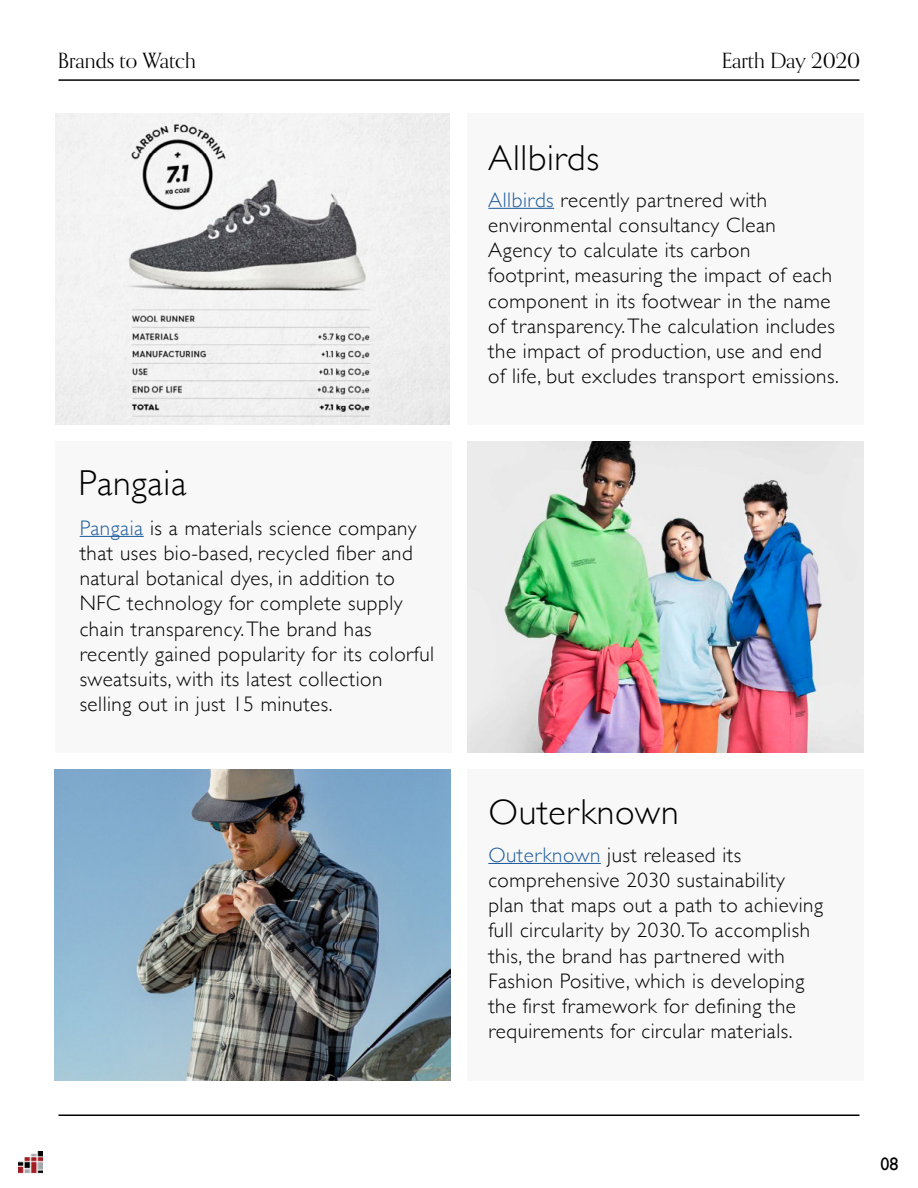
<style>
.page{position:relative;width:918px;height:1188px;background:#fff}
.page>*{position:absolute;margin:0;border:0;box-sizing:border-box;transform-origin:0 0}
.t1{font:300 36px "Gill Sans";letter-spacing:.02em;color:#000}
.t2{font:300 21px/25.2px "Gill Sans";letter-spacing:.025em;color:#000}
.t3{font:21px "Orpheus Pro";color:#000}
.t4{font:18px "Gill Sans";color:#000}
.s1{color:#215e9e}
</style>
<div class="page">
<div style="left:468px;top:113px;width:396px;height:311px;background:#f8f8f8"></div>
<img style="left:71px;top:113px;width:361px;height:311px">
<hr style="left:58px;top:1114px;width:802px;height:2px;background:#000">
<img style="left:19px;top:1152px;width:24px;height:22px">
<hr style="left:58px;top:79px;width:802px;height:2px;background:#000">
<div style="left:56px;top:441px;width:396px;height:312px;background:#f8f8f8"></div>
<img style="left:468px;top:441px;width:396px;height:312px">
<div style="left:468px;top:770px;width:396px;height:311px;background:#f8f8f8"></div>
<img style="left:54px;top:770px;width:396px;height:311px">
<hr style="left:488px;top:208px;width:66px;height:1px;background:#215e9e">
<hr style="left:80px;top:536px;width:64px;height:1px;background:#215e9e">
<hr style="left:488px;top:863px;width:113px;height:1px;background:#215e9e">
<p class="t3" style="left:58px;top:47px;width:139px">Brands to Watch</p>
<p class="t3" style="left:722px;top:47px;width:140px">Earth Day 2020</p>
<h1 class="t1" style="left:488px;top:129px;width:112px">Allbirds</h1>
<h1 class="t1" style="left:79px;top:455px;width:109px">Pangaia</h1>
<p class="t2" style="left:80px;top:514px;width:356px"><span class="s1">Pangaia</span> is a materials science company that uses bio-based, recycled fiber and natural botanical dyes, in addition to NFC technology for complete supply chain transparency. The brand has recently gained popularity for its colorful sweatsuits, with its latest collection selling out in just 15 minutes.</p>
<p class="t2" style="left:488px;top:186px;width:352px"><span class="s1">Allbirds</span> recently partnered with environmental consultancy Clean Agency to calculate its carbon<br>footprint, measuring the impact of each component in its footwear in the name of transparency. The calculation includes the impact of production, use and end of life, but excludes transport emissions.</p>
<h1 class="t1" style="left:488px;top:784px;width:192px">Outerknown</h1>
<p class="t2" style="left:488px;top:841px;width:336px"><span class="s1">Outerknown</span> just released its comprehensive 2030 sustainability plan that maps out a path to achieving full circularity by 2030. To accomplish this, the brand has partnered with Fashion Positive, which is developing the first framework for defining the requirements for circular materials.</p>
<p class="t4" style="left:880px;top:1153px;width:19px">08</p>
</div>
